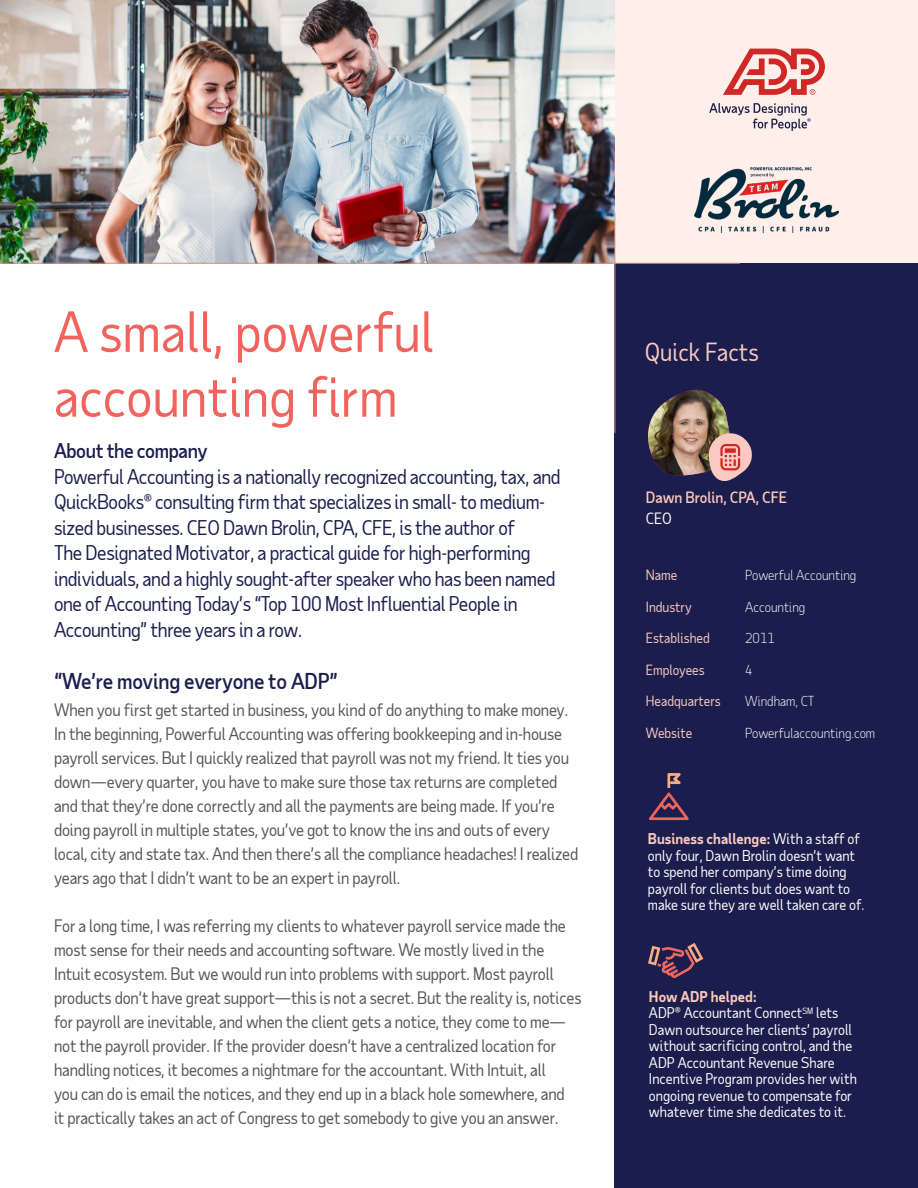
<style>
.page{position:relative;width:918px;height:1188px;background:#fff}
.page>*{position:absolute;margin:0;border:0;box-sizing:border-box;transform-origin:0 0}
.t1{font:54px/64.8px "Taub Sans";color:#f1645d}
.t2{font:24px "Taub Sans";color:#fbc9bf}
.t3{font:500 21px "Taub Sans";letter-spacing:-.01em;color:#1b1e4d}
.t4{font:19.5px/25.5px "Taub Sans";letter-spacing:-.02em;color:#1b1e4d}
.t5{font:500 19.5px "Taub Sans";letter-spacing:-.02em;color:#1b1e4d}
.t6{font:16.5px/24px "Taub Sans";letter-spacing:-.01em;color:#54565b}
.t7{font:500 15px "Taub Sans";color:#fbc9bf}
.t8{font:15px "Taub Sans";color:#fff}
.t9{font:14.25px/16.5px "Taub Sans";color:#fff}
.t10{font:300 13.5px "Taub Sans";color:#fff}
.t11{font:13.5px "Taub Sans";color:#fbc9bf}
.s1{font-weight:700;color:#fbc9bf}
</style>
<div class="page">
<div style="left:615px;top:263px;width:303px;height:925px;background:#1b1e4d"></div>
<div style="left:615px;top:0;width:303px;height:263px;background:#feefeb"></div>
<img style="left:0;top:0;width:615px;height:263px">
<hr style="left:0;top:263px;width:740px;height:1px;background:#e39278">
<hr style="left:615px;top:213px;width:1px;height:220px;background:#e39278">
<img style="left:694px;top:167px;width:145px;height:66px">
<img style="left:648px;top:389px;width:104px;height:92px">
<svg style="left:709px;top:103px;width:102px;height:28px"></svg>
<svg style="left:723px;top:49px;width:102px;height:46px"></svg>
<svg style="left:649px;top:773px;width:40px;height:48px"></svg>
<svg style="left:648px;top:943px;width:55px;height:35px"></svg>
<h1 class="t1" style="left:54px;top:298px;width:382px">A small, powerful accounting firm</h1>
<p class="t5" style="left:54px;top:438px;width:155px">About the company</p>
<p class="t4" style="left:54px;top:463px;width:508px">Powerful Accounting is a nationally recognized accounting, tax, and QuickBooks® consulting firm that specializes in small- to medium&shy;sized businesses. CEO Dawn Brolin, CPA, CFE, is the author of<br>The Designated Motivator, a practical guide for high-performing individuals, and a highly sought-after speaker who has been named one of Accounting Today’s “Top 100 Most Influential People in Accounting” three years in a row.</p>
<p class="t3" style="left:54px;top:667px;width:286px">“We’re moving everyone to ADP”</p>
<p class="t6" style="left:54px;top:698px;width:526px">When you first get started in business, you kind of do anything to make money.<br>In the beginning, Powerful Accounting was offering bookkeeping and in-house payroll services. But I quickly realized that payroll was not my friend. It ties you down—every quarter, you have to make sure those tax returns are completed and that they’re done correctly and all the payments are being made. If you’re doing payroll in multiple states, you’ve got to know the ins and outs of every local, city and state tax. And then there’s all the compliance headaches! I realized years ago that I didn’t want to be an expert in payroll.</p>
<p class="t6" style="left:54px;top:914px;width:529px">For a long time, I was referring my clients to whatever payroll service made the most sense for their needs and accounting software. We mostly lived in the Intuit ecosystem. But we would run into problems with support. Most payroll products don’t have great support—this is not a secret. But the reality is, notices for payroll are inevitable, and when the client gets a notice, they come to me— not the payroll provider. If the provider doesn’t have a centralized location for handling notices, it becomes a nightmare for the accountant. With Intuit, all<br>you can do is email the notices, and they end up in a black hole somewhere, and<br>it practically takes an act of Congress to get somebody to give you an answer.</p>
<h2 class="t2" style="left:645px;top:337px;width:115px">Quick Facts</h2>
<p class="t7" style="left:646px;top:487px;width:143px">Dawn Brolin, CPA, CFE</p>
<p class="t8" style="left:646px;top:508px;width:28px">CEO</p>
<p class="t11" style="left:646px;top:567px;width:33px">Name</p>
<p class="t11" style="left:646px;top:598px;width:48px">Industry</p>
<p class="t11" style="left:646px;top:630px;width:66px">Established</p>
<p class="t11" style="left:646px;top:661px;width:60px">Employees</p>
<p class="t11" style="left:646px;top:693px;width:76px">Headquarters</p>
<p class="t11" style="left:646px;top:724px;width:48px">Website</p>
<p class="t10" style="left:745px;top:567px;width:113px">Powerful Accounting</p>
<p class="t10" style="left:745px;top:598px;width:62px">Accounting</p>
<p class="t10" style="left:745px;top:630px;width:31px">2011</p>
<p class="t10" style="left:745px;top:661px;width:9px">4</p>
<p class="t10" style="left:745px;top:693px;width:71px">Windham, CT</p>
<p class="t10" style="left:745px;top:724px;width:132px">Powerfulaccounting.com</p>
<p class="t9" style="left:648px;top:831px;width:218px"><span class="s1">Business challenge:</span> With a staff of only four, Dawn Brolin doesn’t want to spend her company’s time doing payroll for clients but does want to make sure they are well taken care of.</p>
<p class="t9" style="left:649px;top:988px;width:209px"><span class="s1">How ADP helped:<br></span>ADP® Accountant Connect<sup>SM</sup> lets<br>Dawn outsource her clients’ payroll without sacrificing control, and the<br>ADP Accountant Revenue Share<br>Incentive Program provides her with ongoing revenue to compensate for whatever time she dedicates to it.</p>
</div>
